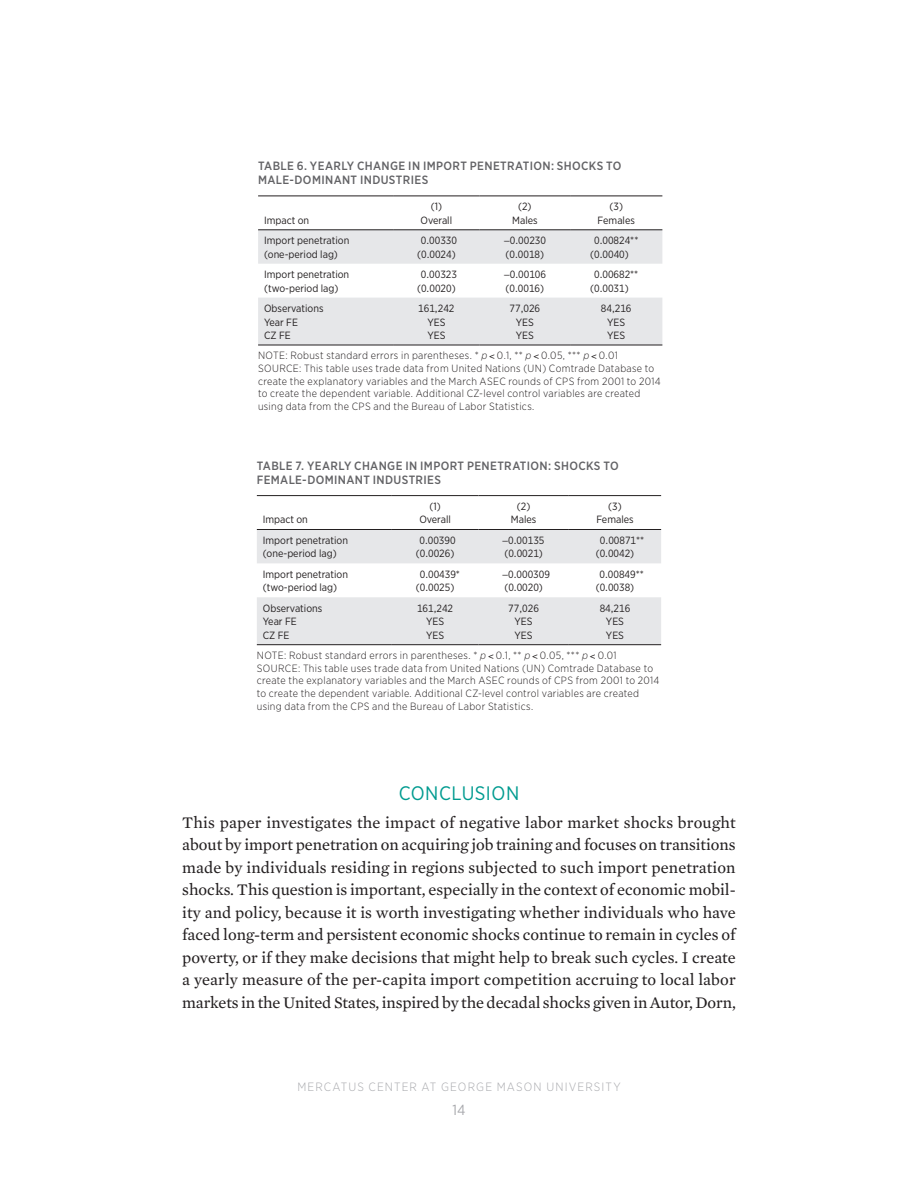
<style>
.page{position:relative;width:918px;height:1188px;background:#fff}
.page>*{position:absolute;margin:0;border:0;box-sizing:border-box;transform-origin:0 0}
.t1{font:19.5px "Gotham Narrow";letter-spacing:.025em;color:#009b90}
.t2{font:16.5px/22.5px "Mercury Text G2";letter-spacing:-.005em;color:#231f20;text-align:justify}
.t3{font:14.55px "Gotham Narrow";color:#a8a9ad}
.t4{font:500 12px/13.5px "Gotham Narrow";letter-spacing:.03em;color:#636366}
.t5{font:300 12px "Gotham Narrow";letter-spacing:.09em;color:#a8a9ad}
.t6{font:300 10.5px/12.6px "Gotham Narrow";letter-spacing:.03em;color:#231f20}
.t7{font:10.5px/13.5px "Gotham Narrow";color:#231f20;text-align:center}
.s1{font-family:"Myriad Pro"}
.s2{font-style:italic}
</style>
<div class="page">
<svg style="left:258px;top:230px;width:404px;height:115px;fill:#e6e7e9"></svg>
<hr style="left:258px;top:345px;width:135px;height:1px;background:#231f20">
<hr style="left:393px;top:345px;width:87px;height:1px;background:#231f20">
<hr style="left:480px;top:345px;width:90px;height:1px;background:#231f20">
<hr style="left:570px;top:345px;width:92px;height:1px;background:#231f20">
<hr style="left:258px;top:196px;width:135px;height:1px;background:#231f20">
<hr style="left:393px;top:196px;width:87px;height:1px;background:#231f20">
<hr style="left:480px;top:196px;width:90px;height:1px;background:#231f20">
<hr style="left:570px;top:196px;width:92px;height:1px;background:#231f20">
<hr style="left:258px;top:229px;width:135px;height:1px;background:#231f20">
<hr style="left:393px;top:229px;width:87px;height:1px;background:#231f20">
<hr style="left:480px;top:229px;width:90px;height:1px;background:#231f20">
<hr style="left:570px;top:229px;width:92px;height:1px;background:#231f20">
<svg style="left:257px;top:530px;width:404px;height:114px;fill:#e6e7e9"></svg>
<hr style="left:257px;top:495px;width:135px;height:1px;background:#231f20">
<hr style="left:392px;top:495px;width:86px;height:1px;background:#231f20">
<hr style="left:478px;top:495px;width:91px;height:1px;background:#231f20">
<hr style="left:569px;top:495px;width:92px;height:1px;background:#231f20">
<hr style="left:257px;top:529px;width:135px;height:1px;background:#231f20">
<hr style="left:392px;top:529px;width:86px;height:1px;background:#231f20">
<hr style="left:478px;top:529px;width:91px;height:1px;background:#231f20">
<hr style="left:569px;top:529px;width:92px;height:1px;background:#231f20">
<hr style="left:257px;top:644px;width:135px;height:1px;background:#231f20">
<hr style="left:392px;top:644px;width:86px;height:1px;background:#231f20">
<hr style="left:478px;top:644px;width:91px;height:1px;background:#231f20">
<hr style="left:569px;top:644px;width:92px;height:1px;background:#231f20">
<p class="t4" style="left:258px;top:159px;width:365px">TABLE 6. YEARLY CHANGE IN IMPORT PENETRATION: SHOCKS TO<br>MALE-DOMINANT INDUSTRIES</p>
<p class="t7" style="left:264px;top:213px;width:47px">Impact on</p>
<p class="t7" style="left:421px;top:200px;width:33px">(1)<br>Overall</p>
<p class="t7" style="left:512px;top:200px;width:27px">(2)<br>Males</p>
<p class="t7" style="left:598px;top:200px;width:39px">(3)<br>Females</p>
<p class="t7" style="left:264px;top:234px;width:87px;text-align:left">Import penetration (one-period lag)</p>
<p class="t7" style="left:417px;top:234px;width:41px">0.00330 (0.0024)</p>
<p class="t7" style="left:504px;top:234px;width:44px;text-align:left"><span class="s1">−</span>0.00230 (0.0018)</p>
<p class="t7" style="left:590px;top:234px;width:50px;text-align:left;text-indent:4px">0.00824** (0.0040)</p>
<p class="t7" style="left:264px;top:267px;width:87px;text-align:left">Import penetration (two-period lag)</p>
<p class="t7" style="left:417px;top:267px;width:41px">0.00323 (0.0020)</p>
<p class="t7" style="left:504px;top:267px;width:44px;text-align:left"><span class="s1">−</span>0.00106 (0.0016)</p>
<p class="t7" style="left:590px;top:267px;width:50px;text-align:left;text-indent:4px">0.00682** (0.0031)</p>
<p class="t7" style="left:264px;top:301px;width:61px;text-align:left">Observations<br>Year FE<br>CZ FE</p>
<p class="t7" style="left:418px;top:301px;width:38px">161,242<br>YES<br>YES</p>
<p class="t7" style="left:510px;top:301px;width:32px">77,026<br>YES<br>YES</p>
<p class="t7" style="left:601px;top:301px;width:32px">84,216<br>YES<br>YES</p>
<p class="t6" style="left:258px;top:349px;width:404px">NOTE: Robust standard errors in parentheses. * <span class="s2">p</span> 0.1, ** <span class="s2">p</span> 0.05, *** <span class="s2">p</span> 0.01<br>SOURCE: This table uses trade data from United Nations (UN) Comtrade Database to create the explanatory variables and the March ASEC rounds of CPS from 2001 to 2014 to create the dependent variable. Additional CZ-level control variables are created using data from the CPS and the Bureau of Labor Statistics.</p>
<p class="t4" style="left:257px;top:459px;width:363px">TABLE 7. YEARLY CHANGE IN IMPORT PENETRATION: SHOCKS TO<br>FEMALE-DOMINANT INDUSTRIES</p>
<p class="t7" style="left:263px;top:513px;width:47px">Impact on</p>
<p class="t7" style="left:419px;top:499px;width:33px">(1)<br>Overall</p>
<p class="t7" style="left:511px;top:499px;width:27px">(2)<br>Males</p>
<p class="t7" style="left:596px;top:499px;width:39px">(3)<br>Females</p>
<p class="t7" style="left:263px;top:533px;width:87px;text-align:left">Import penetration (one-period lag)</p>
<p class="t7" style="left:416px;top:533px;width:41px">0.00390 (0.0026)</p>
<p class="t7" style="left:502px;top:533px;width:44px;text-align:left"><span class="s1">−</span>0.00135 (0.0021)</p>
<p class="t7" style="left:596px;top:533px;width:50px;text-align:left;text-indent:4px">0.00871** (0.0042)</p>
<p class="t7" style="left:263px;top:567px;width:87px;text-align:left">Import penetration (two-period lag)</p>
<p class="t7" style="left:416px;top:567px;width:46px">0.00439* (0.0025)</p>
<p class="t7" style="left:502px;top:567px;width:49px;text-align:left"><span class="s1">−</span>0.000309 (0.0020)</p>
<p class="t7" style="left:596px;top:567px;width:50px;text-align:left;text-indent:4px">0.00849** (0.0038)</p>
<p class="t7" style="left:263px;top:601px;width:61px;text-align:left">Observations<br>Year FE<br>CZ FE</p>
<p class="t7" style="left:417px;top:601px;width:38px">161,242<br>YES<br>YES</p>
<p class="t7" style="left:508px;top:601px;width:32px">77,026<br>YES<br>YES</p>
<p class="t7" style="left:600px;top:601px;width:32px">84,216<br>YES<br>YES</p>
<p class="t6" style="left:257px;top:649px;width:404px">NOTE: Robust standard errors in parentheses. * <span class="s2">p</span> 0.1, ** <span class="s2">p</span> 0.05, *** <span class="s2">p</span> 0.01<br>SOURCE: This table uses trade data from United Nations (UN) Comtrade Database to create the explanatory variables and the March ASEC rounds of CPS from 2001 to 2014 to create the dependent variable. Additional CZ-level control variables are created using data from the CPS and the Bureau of Labor Statistics.</p>
<h1 class="t1" style="left:399px;top:781px;width:122px">CONCLUSION</h1>
<p class="t2" style="left:182px;top:810px;width:556px">This paper investigates the impact of negative labor market shocks brought about by import penetration on acquiring job training and focuses on transitions made by individuals residing in regions subjected to such import penetration shocks. This question is important, especially in the context of economic mobil&shy;ity and policy, because it is worth investigating whether individuals who have faced long-term and persistent economic shocks continue to remain in cycles of poverty, or if they make decisions that might help to break such cycles. I create a yearly measure of the per-capita import competition accruing to local labor markets in the United States, inspired by the decadal shocks given in Autor, Dorn,</p>
<p class="t5" style="left:297px;top:1079px;width:325px">MERCATUS CENTER AT GEORGE MASON UNIVERSITY</p>
<h3 class="t3" style="left:453px;top:1101px;width:14px">14</h3>
</div>
